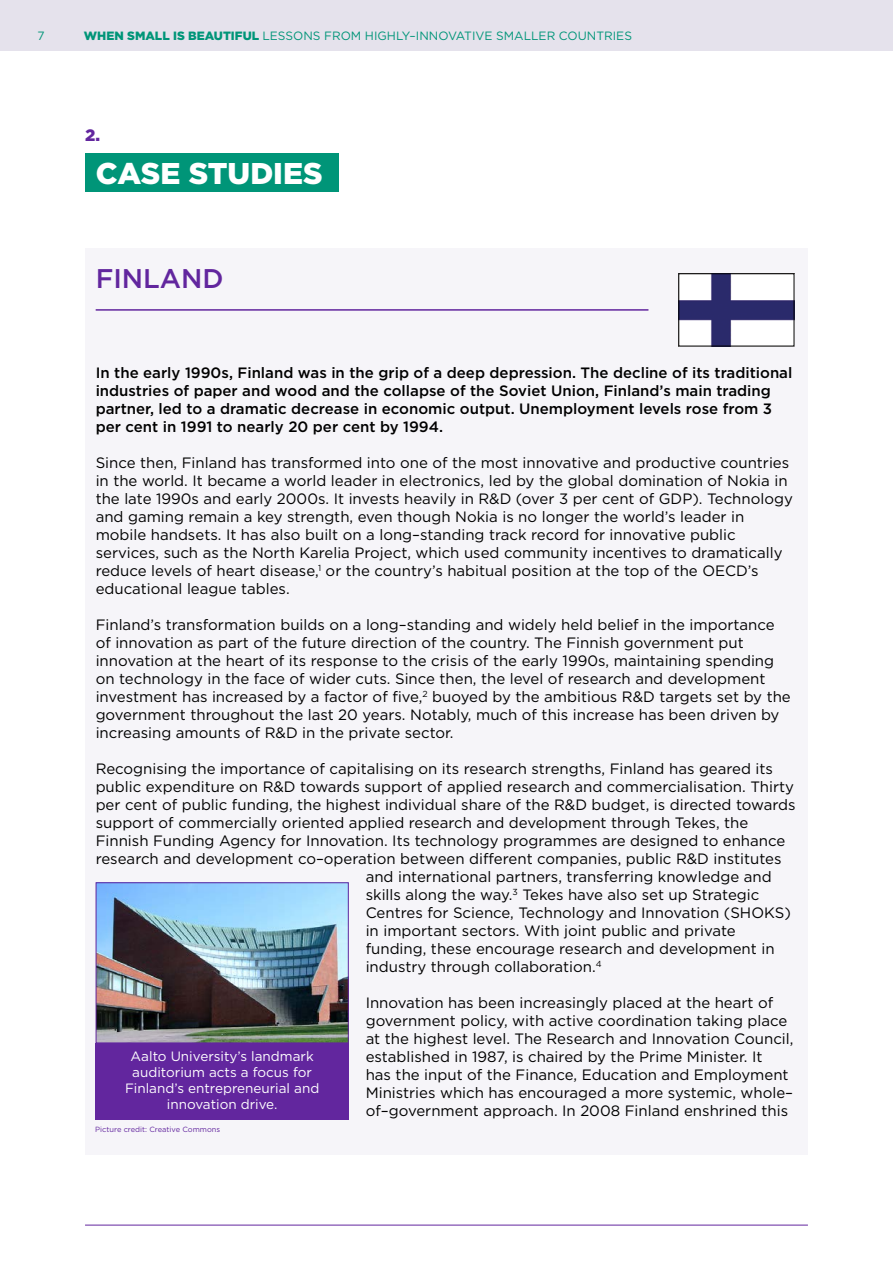
<style>
.page{position:relative;width:893px;height:1263px;background:#fff}
.page>*{position:absolute;margin:0;border:0;box-sizing:border-box;transform-origin:0 0}
.t1{font:900 30px "Gotham HTF";color:#fff}
.t2{font:500 27px "Gotham HTF";color:#62269e}
.t3{font:900 16.5px "Gotham HTF";color:#62269e}
.t4{font:15px/18px "Gotham HTF";color:#000}
.t5{font:500 15px/18px "Gotham HTF";color:#000}
.t6{font:13.5px/16.2px "Gotham HTF";color:#fff;text-align:center}
.t7{font:12px "Gotham HTF";color:#009578}
.t8{font:7.5px "Gotham HTF";color:#62269e}
.s1{font-weight:900}
</style>
<div class="page">
<div style="left:0;top:0;width:893px;height:51px;background:#e5e2ec"></div>
<hr style="left:85px;top:1225px;width:723px;height:1px;background:#62269e">
<div style="left:85px;top:248px;width:723px;height:906px;background:#f6f5f9"></div>
<div style="left:85px;top:154px;width:253px;height:38px;background:#009578"></div>
<img style="left:680px;top:275px;width:112px;height:69px">
<div style="left:678px;top:273px;width:116px;height:73px;border:1px solid #000"></div>
<img style="left:98px;top:884px;width:249px;height:157px">
<div style="left:96px;top:882px;width:253px;height:161px;border:1px solid #62269e"></div>
<hr style="left:96px;top:309px;width:552px;height:2px;background:#62269e">
<div style="left:96px;top:1043px;width:253px;height:77px;background:#62269e"></div>
<p class="t7" style="left:37px;top:29px;width:9px">7</p>
<p class="t7" style="left:84px;top:29px;width:550px"><span class="s1">WHEN SMALL IS BEAUTIFUL</span> LESSONS FROM HIGHLY–INNOVATIVE SMALLER COUNTRIES</p>
<p class="t3" style="left:85px;top:126px;width:16px">2.</p>
<h1 class="t1" style="left:96px;top:156px;width:228px">CASE STUDIES</h1>
<h2 class="t2" style="left:96px;top:263px;width:130px">FINLAND</h2>
<p class="t5" style="left:96px;top:363px;width:698px">In the early 1990s, Finland was in the grip of a deep depression. The decline of its traditional industries of paper and wood and the collapse of the Soviet Union, Finland’s main trading partner, led to a dramatic decrease in economic output. Unemployment levels rose from 3 per cent in 1991 to nearly 20 per cent by 1994.</p>
<p class="t4" style="left:96px;top:453px;width:699px">Since then, Finland has transformed into one of the most innovative and productive countries in the world. It became a world leader in electronics, led by the global domination of Nokia in the late 1990s and early 2000s. It invests heavily in R&amp;D (over 3 per cent of GDP). Technology and gaming remain a key strength, even though Nokia is no longer the world’s leader in mobile handsets. It has also built on a long–standing track record for innovative public services, such as the North Karelia Project, which used community incentives to dramatically reduce levels of heart disease,<sup>1</sup> or the country’s habitual position at the top of the OECD’s educational league tables.</p>
<p class="t4" style="left:96px;top:615px;width:697px">Finland’s transformation builds on a long–standing and widely held belief in the importance of innovation as part of the future direction of the country. The Finnish government put innovation at the heart of its response to the crisis of the early 1990s, maintaining spending on technology in the face of wider cuts. Since then, the level of research and development investment has increased by a factor of five,<sup>2</sup> buoyed by the ambitious R&amp;D targets set by the government throughout the last 20 years. Notably, much of this increase has been driven by increasing amounts of R&amp;D in the private sector.</p>
<p class="t4" style="left:96px;top:759px;width:679px">Recognising the importance of capitalising on its research strengths, Finland has geared its</p>
<p class="t4" style="left:96px;top:777px;width:700px">public expenditure on R&amp;D towards support of applied research and commercialisation. Thirty</p>
<p class="t4" style="left:96px;top:795px;width:701px">per cent of public funding, the highest individual share of the R&amp;D budget, is directed towards</p>
<p class="t4" style="left:96px;top:813px;width:654px">support of commercially oriented applied research and development through Tekes, the</p>
<p class="t4" style="left:96px;top:831px;width:691px">Finnish Funding Agency for Innovation. Its technology programmes are designed to enhance</p>
<p class="t4" style="left:96px;top:849px;width:687px">research and development co–operation between different companies, public R&amp;D institutes</p>
<p class="t4" style="left:366px;top:867px;width:408px">and international partners, transferring knowledge and</p>
<p class="t4" style="left:366px;top:885px;width:395px">skills along the way.<sup>3</sup> Tekes have also set up Strategic</p>
<p class="t4" style="left:366px;top:903px;width:427px">Centres for Science, Technology and Innovation (SHOKS)</p>
<p class="t4" style="left:366px;top:921px;width:372px">in important sectors. With joint public and private</p>
<p class="t4" style="left:366px;top:939px;width:410px">funding, these encourage research and development in</p>
<p class="t4" style="left:366px;top:957px;width:237px">industry through collaboration.<sup>4</sup></p>
<p class="t4" style="left:366px;top:993px;width:429px">Innovation has been increasingly placed at the heart of government policy, with active coordination taking place at the highest level. The Research and Innovation Council, established in 1987, is chaired by the Prime Minister. It<br>has the input of the Finance, Education and Employment Ministries which has encouraged a more systemic, whole– of–government approach. In 2008 Finland enshrined this</p>
<p class="t6" style="left:125px;top:1048px;width:196px">Aalto University’s landmark auditorium acts a focus for<br>Finland’s entrepreneurial and innovation drive.</p>
<p class="t8" style="left:95px;top:1125px;width:127px">Picture credit: Creative Commons</p>
</div>
